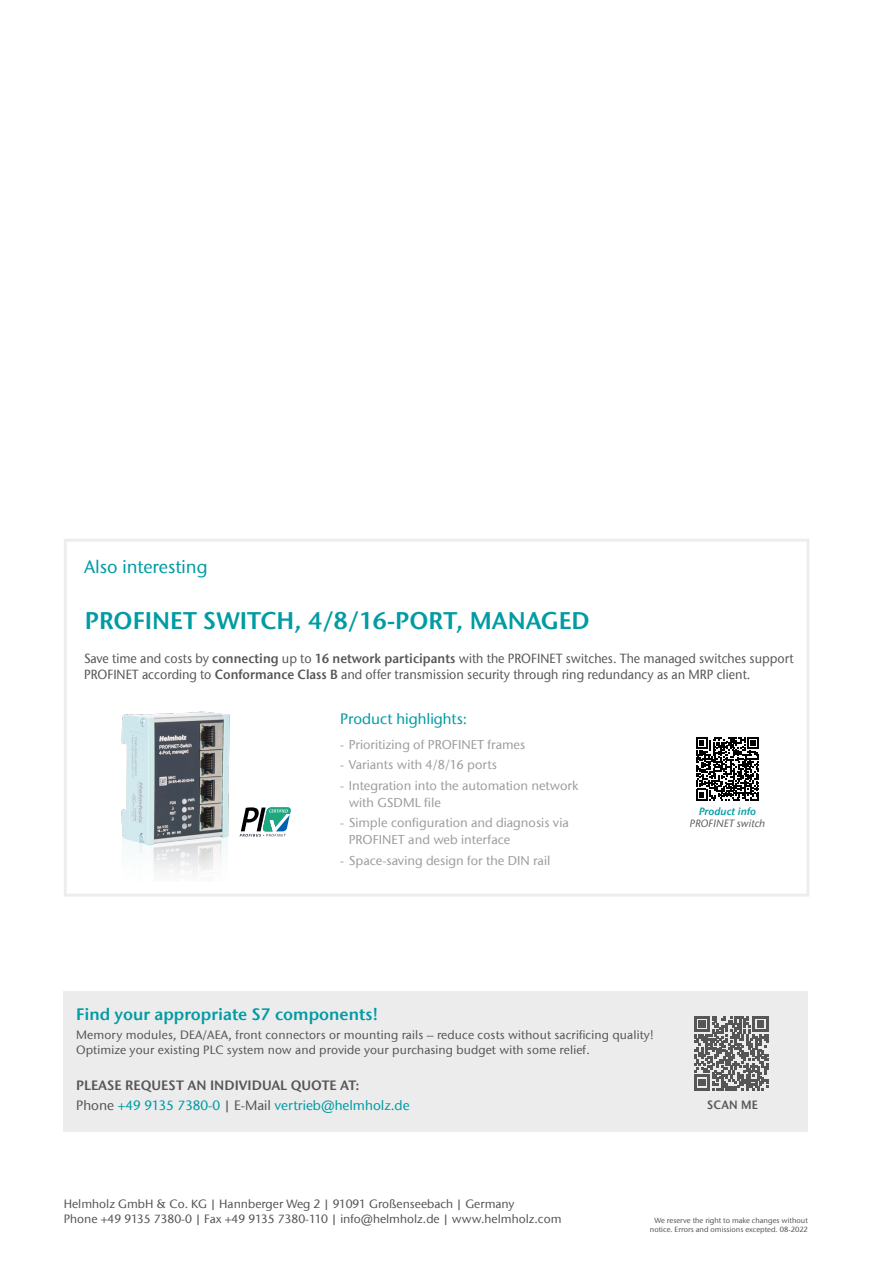
<style>
.page{position:relative;width:893px;height:1263px;background:#fff}
.page>*{position:absolute;margin:0;border:0;box-sizing:border-box;transform-origin:0 0}
.t1{font:24px "ITC Stone Sans Com Semi";color:#009ba3}
.t2{font:500 18px "ITC Stone Sans Com";color:#009ba3}
.t3{font:16.5px "ITC Stone Sans Com Semi";color:#009ba3}
.t4{font:500 15px "ITC Stone Sans Com";color:#009ba3}
.t5{font:500 13.5px "ITC Stone Sans Com";color:#009ba3}
.t6{font:13.5px "ITC Stone Sans Com Semi";color:#565656}
.t7{font:500 13.2px/16.5px "ITC Stone Sans Com";color:#565656;scale:.94 1}
.t8{font:500 12.75px/16.5px "ITC Stone Sans Com";color:#9d9d9d}
.t9{font:500 12px/15px "ITC Stone Sans Com";letter-spacing:.01em;color:#565656}
.t10{font:12px "ITC Stone Sans Com Semi";letter-spacing:.01em;color:#565656;scale:.95 1}
.t11{font:italic 500 10.5px "ITC Stone Sans Com";color:#565656}
.t12{font:italic 10.5px "ITC Stone Sans Com Semi";color:#009ba3}
.t13{font:500 7.5px/9px "ITC Stone Sans Com";color:#565656;text-align:center}
.s1{font-family:"ITC Stone Sans Com Semi";font-weight:400}
.s2{color:#565656}
</style>
<div class="page">
<div style="left:64px;top:539px;width:745px;height:358px;border:3px solid #ededed"></div>
<img style="left:121px;top:711px;width:164px;height:161px">
<svg style="left:240px;top:807px;width:51px;height:29px"></svg>
<svg style="left:696px;top:737px;width:63px;height:63px"></svg>
<div style="left:64px;top:991px;width:744px;height:140px;background:#ececed"></div>
<svg style="left:694px;top:1016px;width:74px;height:74px"></svg>
<h2 class="t2" style="left:84px;top:556px;width:125px">Also interesting</h2>
<h1 class="t1" style="left:85px;top:605px;width:507px">PROFINET SWITCH, 4/8/16-PORT, MANAGED</h1>
<p class="t7" style="left:84px;top:650px;width:757px">Save time and costs by <span class="s1">connecting</span> up to <span class="s1">16 network participants</span> with the PROFINET switches. The managed switches support<br>PROFINET according to <span class="s1">Conformance Class B</span> and offer transmission security through ring redundancy as an MRP client.</p>
<p class="t4" style="left:340px;top:709px;width:128px">Product highlights:</p>
<p class="t8" style="left:340px;top:736px;width:187px">- Prioritizing of PROFINET frames</p>
<p class="t8" style="left:340px;top:757px;width:158px">- Variants with 4/8/16 ports</p>
<p class="t8" style="left:349px;top:777px;width:231px;text-indent:-9px">- Integration into the automation network with GSDML file</p>
<p class="t8" style="left:349px;top:815px;width:222px;text-indent:-9px">- Simple configuration and diagnosis via<br>PROFINET and web interface</p>
<p class="t8" style="left:340px;top:852px;width:212px">- Space-saving design for the DIN rail</p>
<p class="t12" style="left:699px;top:805px;width:59px">Product info</p>
<p class="t11" style="left:690px;top:817px;width:77px">PROFINET switch</p>
<h3 class="t3" style="left:76px;top:1004px;width:304px">Find your appropriate S7 components!</h3>
<p class="t9" style="left:76px;top:1027px;width:579px">Memory modules, DEA/AEA, front connectors or mounting rails – reduce costs without sacrificing quality!<br>Optimize your existing PLC system now and provide your purchasing budget with some relief.</p>
<p class="t6" style="left:76px;top:1077px;width:285px">PLEASE REQUEST AN INDIVIDUAL QUOTE AT:</p>
<p class="t5" style="left:76px;top:1097px;width:335px"><span class="s2">Phone</span> +49 9135 7380-0 <span class="s2">| E-Mail</span> vertrieb@helmholz.de</p>
<p class="t10" style="left:707px;top:1097px;width:55px">SCAN ME</p>
<p class="t9" style="left:64px;top:1196px;width:499px">Helmholz GmbH &amp; Co. KG | Hannberger Weg 2 | 91091 Großenseebach | Germany<br>Phone +49 9135 7380-0 | Fax +49 9135 7380-110 | info@helmholz.de | www.helmholz.com</p>
<p class="t13" style="left:650px;top:1216px;width:159px">We reserve the right to make changes without notice. Errors and omissions excepted. 08-2022</p>
</div>
